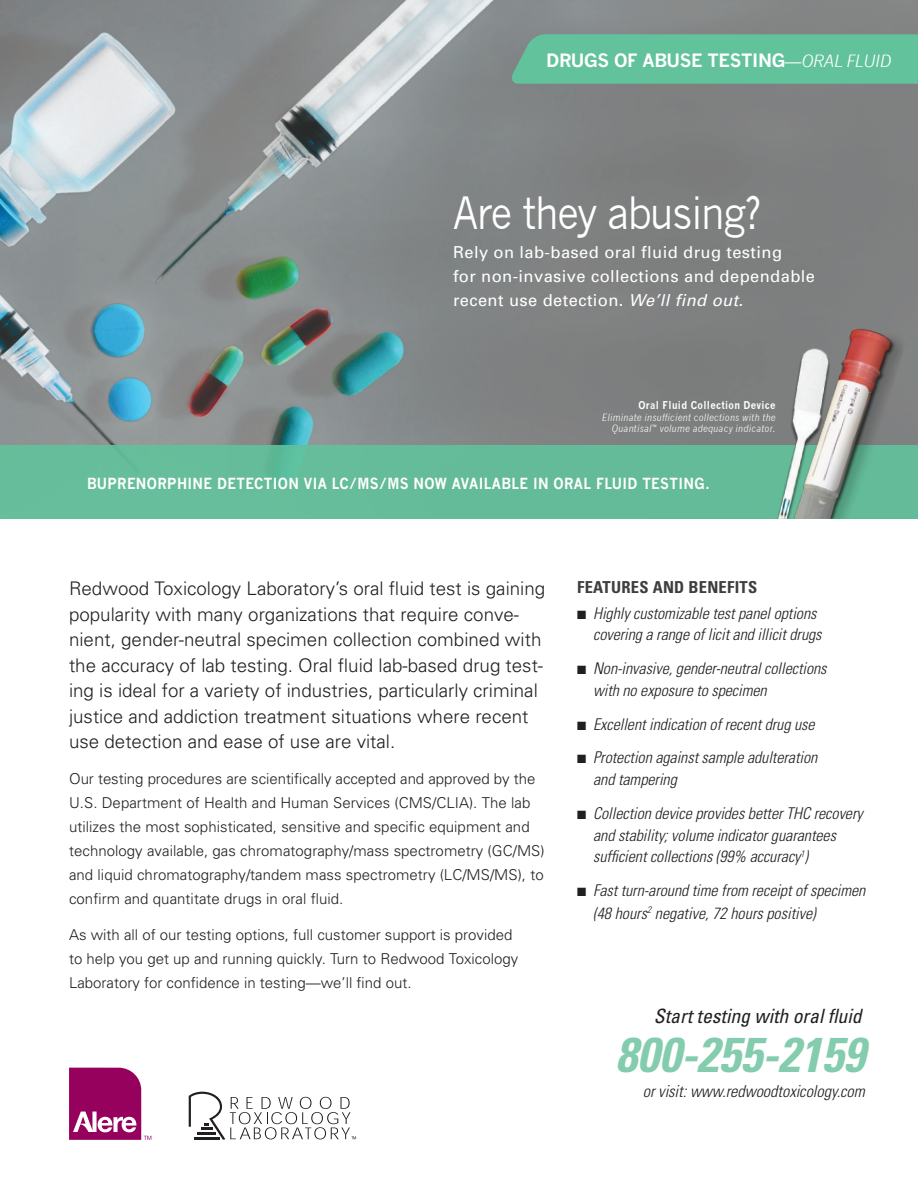
<style>
.page{position:relative;width:918px;height:1188px;background:#fff}
.page>*{position:absolute;margin:0;border:0;box-sizing:border-box;transform-origin:0 0}
.t1{font:italic 700 condensed 48.75px "Univers LT Std";color:#84ccae}
.t2{font:43.5px "News Gothic";letter-spacing:-.03em;color:#fff;scale:.9 1}
.t3{font:italic condensed 19.65px "Univers LT Std";color:#231f20}
.t4{font:300 18.75px/25.5px "Univers";color:#231f20}
.t5{font:700 18px "News Gothic";letter-spacing:-.02em;color:#fff}
.t6{font:16.5px/23.7px "Univers";letter-spacing:.025em;color:#fff}
.t7{font:italic 300 condensed 16.5px "Univers LT Std";letter-spacing:-.005em;color:#231f20}
.t8{font:700 condensed 16.5px "Univers LT Std";letter-spacing:.015em;color:#3e3e3f}
.t9{font:italic 300 condensed 16.2px/21.8px "Univers LT Std";letter-spacing:-.005em;color:#231f20}
.t10{font:300 15px/24px "Univers";letter-spacing:.005em;color:#231f20}
.t11{font:700 15px "News Gothic";letter-spacing:.025em;color:#fff;scale:.9 1}
.t12{font:700 10.5px "News Gothic";letter-spacing:.035em;color:#fff;scale:.9 1}
.t13{font:italic 9.75px/11.7px "News Gothic";letter-spacing:.035em;color:#fff;text-align:right;scale:.9 1}
.s1{font-weight:400;font-style:italic;font-size:16.5px}
.s2{font-style:italic}
</style>
<div class="page">
<img style="left:0;top:0;width:918px;height:446px">
<div style="left:0;top:446px;width:918px;height:73px;background:#61c29c"></div>
<div style="left:510px;top:34px;width:408px;height:50px;background:#61c29c"></div>
<img style="left:785px;top:311px;width:120px;height:147px">
<img style="left:747px;top:324px;width:122px;height:195px">
<svg style="left:69px;top:1068px;width:82px;height:72px"></svg>
<svg style="left:189px;top:1092px;width:167px;height:48px"></svg>
<p class="t5" style="left:546px;top:50px;width:347px">DRUGS OF ABUSE TESTING<span class="s1">—ORAL FLUID</span></p>
<p class="t2" style="left:453px;top:188px;width:344px">Are they abusing?</p>
<p class="t6" style="left:453px;top:241px;width:364px">Rely on lab-based oral fluid drug testing<br>for non-invasive collections and dependable recent use detection. <span class="s2">We’ll find out.</span></p>
<p class="t12" style="left:639px;top:399px;width:154px">Oral Fluid Collection Device</p>
<p class="t13" style="left:602px;top:411px;width:195px">Eliminate insufficient collections with the<br>Quantisal<sup>™</sup> volume adequacy indicator.</p>
<p class="t11" style="left:87px;top:474px;width:693px">BUPRENORPHINE DETECTION VIA LC/MS/MS NOW AVAILABLE IN ORAL FLUID TESTING.</p>
<p class="t4" style="left:69px;top:575px;width:478px">Redwood Toxicology Laboratory’s oral fluid test is gaining popularity with many organizations that require conve&shy;nient, gender-neutral specimen collection combined with the accuracy of lab testing. Oral fluid lab-based drug test&shy;ing is ideal for a variety of industries, particularly criminal justice and addiction treatment situations where recent use detection and ease of use are vital.</p>
<p class="t10" style="left:69px;top:767px;width:477px">Our testing procedures are scientifically accepted and approved by the U.S. Department of Health and Human Services (CMS/CLIA). The lab utilizes the most sophisticated, sensitive and specific equipment and technology available, gas chromatography/mass spectrometry (GC/MS) and liquid chromatography/tandem mass spectrometry (LC/MS/MS), to confirm and quantitate drugs in oral fluid.</p>
<p class="t10" style="left:69px;top:923px;width:451px">As with all of our testing options, full customer support is provided to help you get up and running quickly. Turn to Redwood Toxicology<br>Laboratory for confidence in testing—we’ll find out.</p>
<p class="t8" style="left:577px;top:577px;width:181px">FEATURES AND BENEFITS</p>
<p class="t9" style="left:593px;top:602px;width:230px;text-indent:-16px">■ Highly customizable test panel options covering a range of licit and illicit drugs</p>
<p class="t9" style="left:593px;top:658px;width:235px;text-indent:-16px">■ Non-invasive, gender-neutral collections with no exposure to specimen</p>
<p class="t9" style="left:577px;top:713px;width:239px">■ Excellent indication of recent drug use</p>
<p class="t9" style="left:593px;top:747px;width:226px;text-indent:-16px">■ Protection against sample adulteration and tampering</p>
<p class="t9" style="left:593px;top:802px;width:271px;text-indent:-16px">■ Collection device provides better THC recovery and stability; volume indicator guarantees sufficient collections (99% accuracy<sup>1</sup>)</p>
<p class="t9" style="left:593px;top:879px;width:274px;line-height:22.5px;text-indent:-16px">■ Fast turn-around time from receipt of specimen (48 hours<sup>2</sup> negative, 72 hours positive)</p>
<p class="t3" style="left:654px;top:1004px;width:209px">Start testing with oral fluid</p>
<p class="t1" style="left:616px;top:1025px;width:251px">800-255-2159</p>
<p class="t7" style="left:643px;top:1081px;width:224px">or visit: www.redwoodtoxicology.com</p>
</div>
